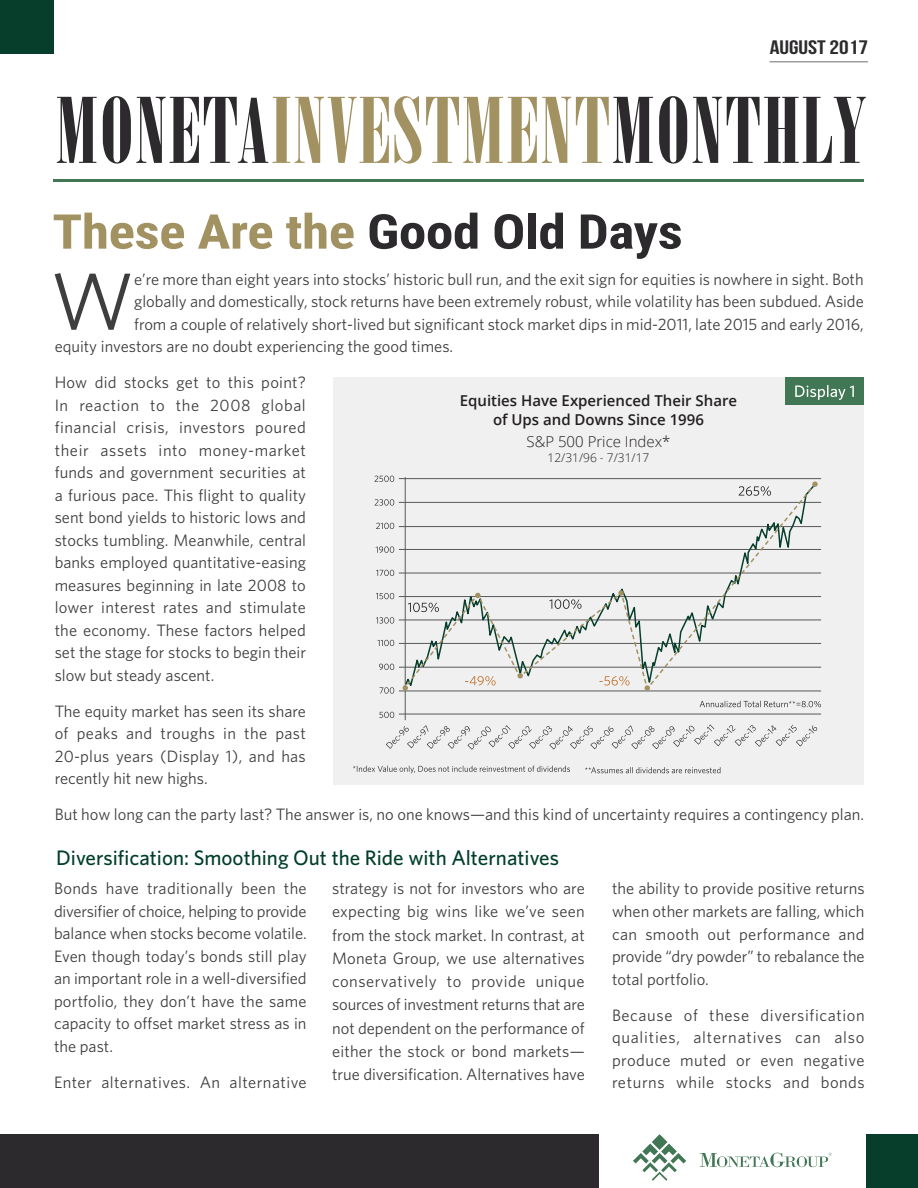
<style>
.page{position:relative;width:918px;height:1188px;background:#fff}
.page>*{position:absolute;margin:0;border:0;box-sizing:border-box;transform-origin:0 0}
.t1{font:90px "Bodoni MT Poster Compressed";letter-spacing:.02em;color:#2c2a2c;scale:1.15 1}
.Paragraph_Style_1{font:81.3px "Whitney";color:#3e3e3f}
.t2{font:700 48px "Roboto Condensed";letter-spacing:-.01em;color:#a29161;scale:1.15 1}
.t3{font:500 21px "Whitney";color:#013e2a}
.t4{font:19.5px "Bebas Neue";color:#2c2a2c;scale:1.24 1}
.Paragraph_Style_1-2{font:16.5px/22.5px "Whitney";color:#3e3e3f;text-align:justify}
.Paragraph_Style_1-3{font:16.5px "Whitney";letter-spacing:.025em;color:#3e3e3f}
.t5{font:600 15px/19.5px "Open Sans";color:#231f20;text-align:center}
.t6{font:300 15px "Open Sans";color:#231f20}
.t7{font:300 12px "Open Sans";color:#231f20}
.s1{color:#a29161}
.s2{color:#2c2a2c}
</style>
<div class="page">
<hr style="left:54px;top:179px;width:810px;height:3px;background:#427755">
<div style="left:0;top:0;width:54px;height:54px;background:#073e2b"></div>
<hr style="left:770px;top:61px;width:98px;height:1px;background:#6f6e70">
<svg style="left:633px;top:1134px;width:53px;height:47px"></svg>
<svg style="left:700px;top:1153px;width:132px;height:14px"></svg>
<div style="left:0;top:1134px;width:598px;height:54px;background:#2c2a2c"></div>
<div style="left:866px;top:1134px;width:52px;height:54px;background:#073e2b"></div>
<div style="left:334px;top:378px;width:530px;height:407px;background:#f0f0f1"></div>
<div style="left:785px;top:378px;width:79px;height:27px;background:#427755"></div>
<svg style="left:795px;top:385px;width:59px;height:15px"></svg>
<svg style="left:353px;top:766px;width:217px;height:7px"></svg>
<svg style="left:585px;top:767px;width:135px;height:6px"></svg>
<hr style="left:405px;top:477px;width:1px;height:243px;background:#57585a">
<hr style="left:399px;top:714px;width:422px;height:1px;background:#57585a">
<hr style="left:399px;top:691px;width:422px;height:1px;background:#57585a">
<hr style="left:399px;top:667px;width:422px;height:1px;background:#57585a">
<hr style="left:399px;top:643px;width:422px;height:1px;background:#57585a">
<hr style="left:399px;top:620px;width:422px;height:1px;background:#57585a">
<hr style="left:399px;top:596px;width:422px;height:1px;background:#57585a">
<hr style="left:399px;top:573px;width:422px;height:1px;background:#57585a">
<hr style="left:399px;top:549px;width:422px;height:1px;background:#57585a">
<hr style="left:399px;top:526px;width:422px;height:1px;background:#57585a">
<hr style="left:399px;top:502px;width:422px;height:1px;background:#57585a">
<hr style="left:399px;top:478px;width:422px;height:1px;background:#57585a">
<svg style="left:379px;top:712px;width:15px;height:6px"></svg>
<svg style="left:700px;top:701px;width:121px;height:6px"></svg>
<svg style="left:379px;top:687px;width:15px;height:7px"></svg>
<svg style="left:379px;top:664px;width:15px;height:6px"></svg>
<svg style="left:378px;top:640px;width:16px;height:6px"></svg>
<svg style="left:376px;top:617px;width:18px;height:7px"></svg>
<svg style="left:376px;top:593px;width:18px;height:6px"></svg>
<svg style="left:376px;top:570px;width:18px;height:6px"></svg>
<svg style="left:376px;top:546px;width:18px;height:7px"></svg>
<svg style="left:376px;top:523px;width:18px;height:6px"></svg>
<svg style="left:375px;top:499px;width:19px;height:7px"></svg>
<svg style="left:375px;top:476px;width:19px;height:6px"></svg>
<svg style="left:386px;top:724px;width:431px;height:26px"></svg>
<svg style="left:403px;top:481px;width:415px;height:210px"></svg>
<p class="t4" style="left:770px;top:37px;width:81px">AUGUST 2017</p>
<p class="t1" style="left:56px;top:79px;width:706px">MONETA<span class="s1">INVESTMENT</span>MONTHLY</p>
<p class="t2" style="left:52px;top:198px;width:550px">These Are the <span class="s2">Good Old Days</span></p>
<p class="Paragraph_Style_1" style="left:51px;top:247px;width:85px">W</p>
<p class="Paragraph_Style_1-2" style="left:134px;top:267px;width:731px">e’re more than eight years into stocks’ historic bull run, and the exit sign for equities is nowhere in sight. Both</p>
<p class="Paragraph_Style_1-2" style="left:134px;top:290px;width:731px">globally and domestically, stock returns have been extremely robust, while volatility has been subdued. Aside</p>
<p class="Paragraph_Style_1-2" style="left:134px;top:312px;width:731px">from a couple of relatively short-lived but significant stock market dips in mid-2011, late 2015 and early 2016,</p>
<p class="Paragraph_Style_1-2" style="left:55px;top:335px;width:400px">equity investors are no doubt experiencing the good times.</p>
<p class="Paragraph_Style_1-2" style="left:55px;top:371px;width:253px">How did stocks get to this point?<br>In reaction to the 2008 global financial crisis, investors poured their assets into money-market funds and government securities at a furious pace. This flight to quality sent bond yields to historic lows and stocks tumbling. Meanwhile, central banks employed quantitative-easing measures beginning in late 2008 to lower interest rates and stimulate the economy. These factors helped set the stage for stocks to begin their slow but steady ascent.</p>
<p class="Paragraph_Style_1-2" style="left:55px;top:699px;width:253px">The equity market has seen its share of peaks and troughs in the past 20-plus years (Display 1), and has recently hit new highs.</p>
<p class="Paragraph_Style_1-2" style="left:55px;top:803px;width:811px">But how long can the party last? The answer is, no one knows—and this kind of uncertainty requires a contingency plan.</p>
<p class="t5" style="left:460px;top:390px;width:279px">Equities Have Experienced Their Share of Ups and Downs Since 1996</p>
<p class="t6" style="left:527px;top:431px;width:145px">S&amp;P 500 Price Index*</p>
<p class="t7" style="left:548px;top:450px;width:103px">12/31/96 - 7/31/17</p>
<p class="t3" style="left:56px;top:843px;width:504px">Diversification: Smoothing Out the Ride with Alternatives</p>
<p class="Paragraph_Style_1-2" style="left:54px;top:877px;width:254px">Bonds have traditionally been the diversifier of choice, helping to provide balance when stocks become volatile.<br>Even though today’s bonds still play an important role in a well-diversified portfolio, they don’t have the same capacity to offset market stress as in the past.</p>
<p class="Paragraph_Style_1-3" style="left:54px;top:1071px;width:254px">Enter alternatives. An alternative</p>
<p class="Paragraph_Style_1-2" style="left:332px;top:876px;width:254px;line-height:23.2px">strategy is not for investors who are expecting big wins like we’ve seen from the stock market. In contrast, at Moneta Group, we use alternatives conservatively to provide unique sources of investment returns that are not dependent on the performance of either the stock or bond markets— true diversification. Alternatives have</p>
<p class="Paragraph_Style_1-2" style="left:612px;top:877px;width:254px">the ability to provide positive returns when other markets are falling, which can smooth out performance and provide “dry powder” to rebalance the total portfolio.</p>
<p class="Paragraph_Style_1-2" style="left:612px;top:1003px;width:254px">Because of these diversification qualities, alternatives can also produce muted or even negative returns while stocks and bonds</p>
</div>
